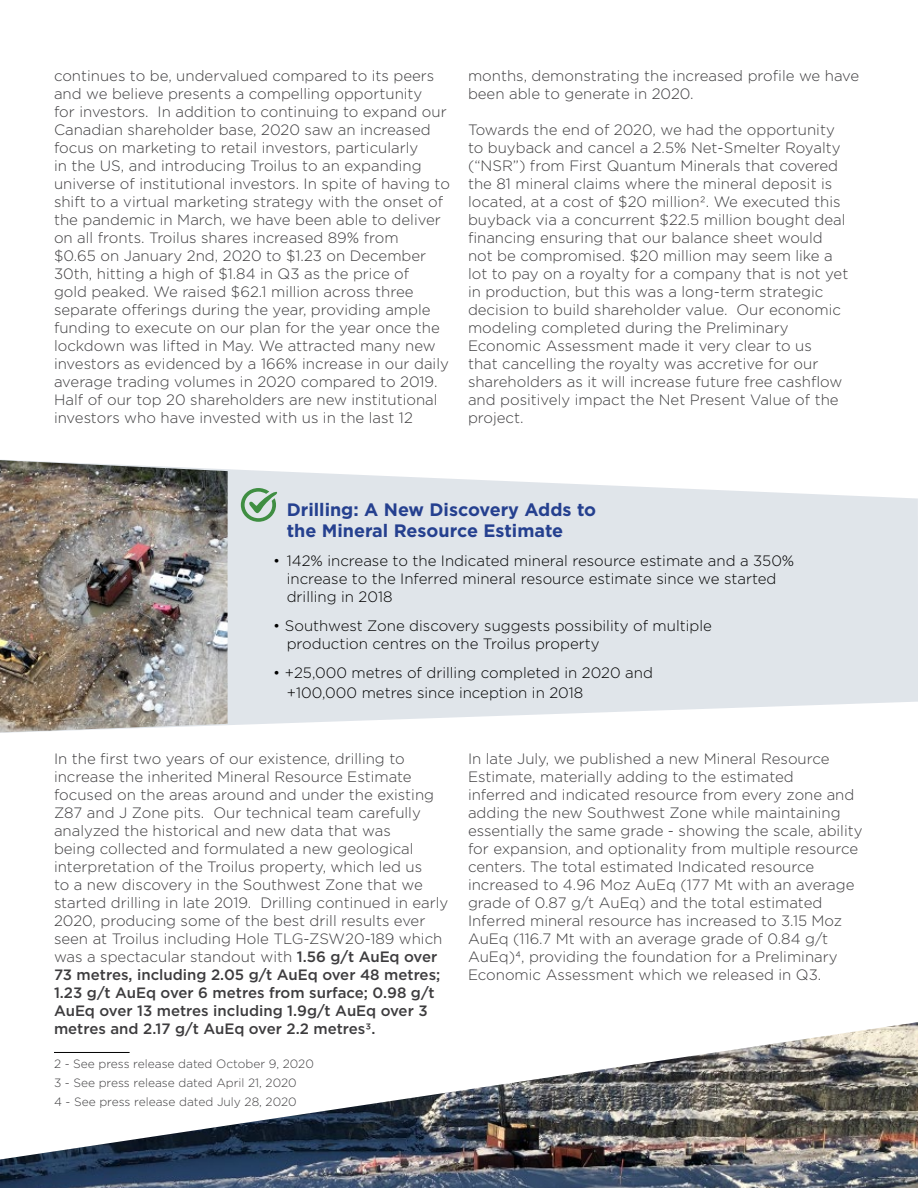
<style>
.page{position:relative;width:918px;height:1188px;background:#fff}
.page>*{position:absolute;margin:0;border:0;box-sizing:border-box;transform-origin:0 0}
.t1{font:700 18px/21.6px "Gotham";color:#25408f}
.t2{font:300 15px/18px "Gotham";color:#3d3c3e}
.t3{font:300 15px/18px "Gotham";color:#000}
.t4{font:300 12px/19.2px "Gotham";color:#414042}
.t5{font:300 12px "Gotham";color:#414042}
.s1{font-weight:500}
</style>
<div class="page">
<img style="left:0;top:1022px;width:918px;height:166px">
<svg style="left:0;top:469px;width:918px;height:264px;background:#e4e8ec"></svg>
<img style="left:0;top:460px;width:228px;height:272px">
<svg style="left:0;top:459px;width:1px;height:24px"></svg>
<svg style="left:241px;top:488px;width:37px;height:34px"></svg>
<hr style="left:54px;top:1052px;width:76px;height:1px;background:#000">
<p class="t2" style="left:54px;top:66px;width:397px">continues to be, undervalued compared to its peers and we believe presents a compelling opportunity<br>for investors. In addition to continuing to expand our Canadian shareholder base, 2020 saw an increased focus on marketing to retail investors, particularly<br>in the US, and introducing Troilus to an expanding universe of institutional investors. In spite of having to shift to a virtual marketing strategy with the onset of the pandemic in March, we have been able to deliver on all fronts. Troilus shares increased 89% from<br>$0.65 on January 2nd, 2020 to $1.23 on December 30th, hitting a high of $1.84 in Q3 as the price of<br>gold peaked. We raised $62.1 million across three separate offerings during the year, providing ample funding to execute on our plan for the year once the lockdown was lifted in May. We attracted many new investors as evidenced by a 166% increase in our daily average trading volumes in 2020 compared to 2019.<br>Half of our top 20 shareholders are new institutional investors who have invested with us in the last 12</p>
<p class="t2" style="left:468px;top:66px;width:393px">months, demonstrating the increased profile we have been able to generate in 2020.</p>
<p class="t2" style="left:468px;top:120px;width:382px">Towards the end of 2020, we had the opportunity to buyback and cancel a 2.5% Net-Smelter Royalty (“NSR”) from First Quantum Minerals that covered the 81 mineral claims where the mineral deposit is located, at a cost of $20 million2. We executed this buyback via a concurrent $22.5 million bought deal financing ensuring that our balance sheet would not be compromised. $20 million may seem like a lot to pay on a royalty for a company that is not yet in production, but this was a long-term strategic decision to build shareholder value. Our economic modeling completed during the Preliminary Economic Assessment made it very clear to us<br>that cancelling the royalty was accretive for our shareholders as it will increase future free cashflow and positively impact the Net Present Value of the project.</p>
<p class="t1" style="left:287px;top:498px;width:311px">Drilling: A New Discovery Adds to the Mineral Resource Estimate</p>
<p class="t3" style="left:287px;top:551px;width:509px;text-indent:-14px">• 142% increase to the Indicated mineral resource estimate and a 350% increase to the Inferred mineral resource estimate since we started drilling in 2018</p>
<p class="t3" style="left:287px;top:616px;width:427px;text-indent:-14px">• Southwest Zone discovery suggests possibility of multiple production centres on the Troilus property</p>
<p class="t3" style="left:287px;top:662px;width:368px;line-height:19.8px;text-indent:-14px">• +25,000 metres of drilling completed in 2020 and +100,000 metres since inception in 2018</p>
<p class="t2" style="left:54px;top:750px;width:396px">In the first two years of our existence, drilling to increase the inherited Mineral Resource Estimate focused on the areas around and under the existing Z87 and J Zone pits. Our technical team carefully analyzed the historical and new data that was<br>being collected and formulated a new geological interpretation of the Troilus property, which led us<br>to a new discovery in the Southwest Zone that we started drilling in late 2019. Drilling continued in early 2020, producing some of the best drill results ever seen at Troilus including Hole TLG-ZSW20-189 which was a spectacular standout with <span class="s1">1.56 g/t AuEq over 73 metres, including 2.05 g/t AuEq over 48 metres; 1.23 g/t AuEq over 6 metres from surface; 0.98 g/t AuEq over 13 metres including 1.9g/t AuEq over 3 metres and 2.17 g/t AuEq over 2.2 metres3.</span></p>
<p class="t2" style="left:468px;top:750px;width:396px">In late July, we published a new Mineral Resource Estimate, materially adding to the estimated<br>inferred and indicated resource from every zone and adding the new Southwest Zone while maintaining essentially the same grade - showing the scale, ability for expansion, and optionality from multiple resource centers. The total estimated Indicated resource increased to 4.96 Moz AuEq (177 Mt with an average grade of 0.87 g/t AuEq) and the total estimated Inferred mineral resource has increased to 3.15 Moz AuEq (116.7 Mt with an average grade of 0.84 g/t AuEq)4, providing the foundation for a Preliminary Economic Assessment which we released in Q3.</p>
<p class="t5" style="left:54px;top:1058px;width:261px">2 - See press release dated October 9, 2020</p>
<p class="t4" style="left:54px;top:1073px;width:244px">3 - See press release dated April 21, 2020<br>4 - See press release dated July 28, 2020</p>
</div>
